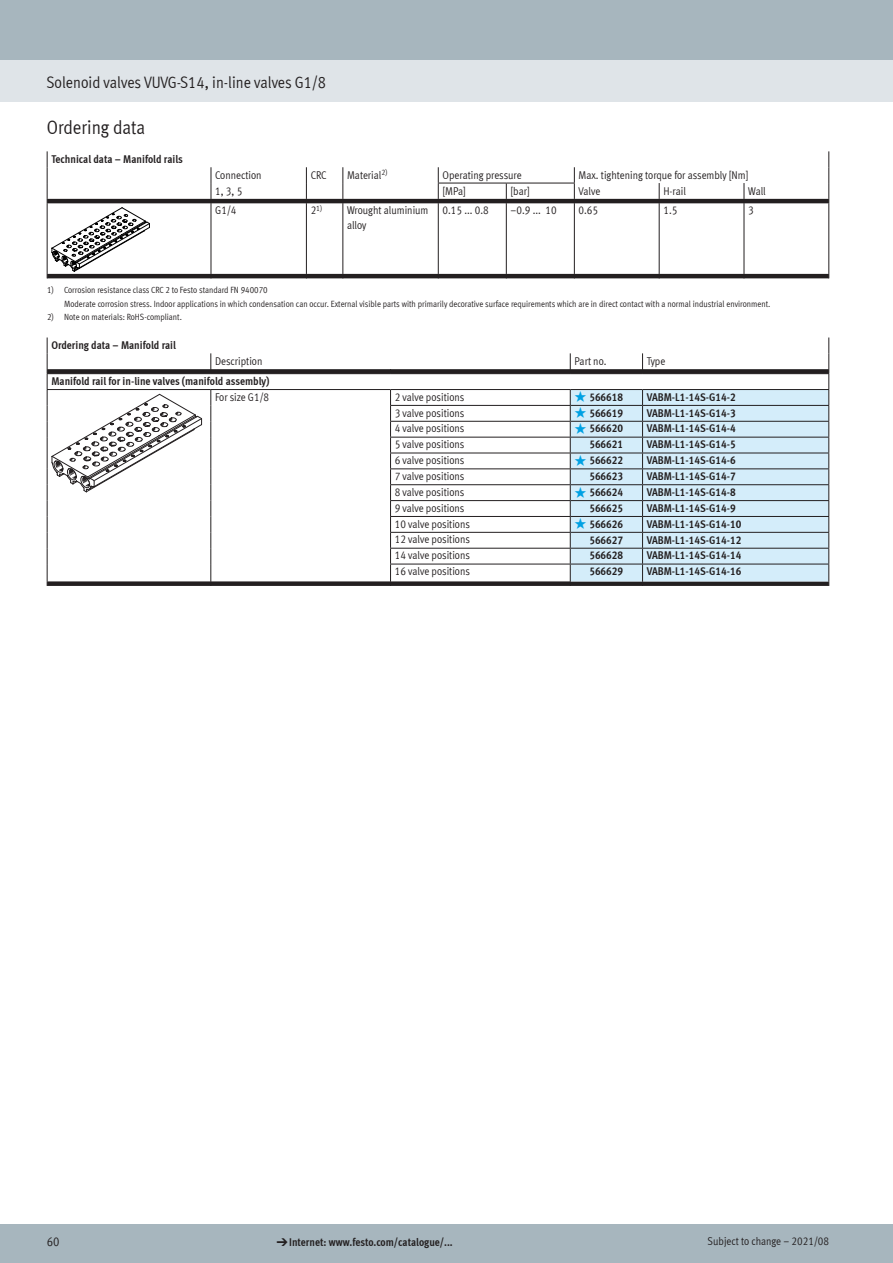
<style>
.page{position:relative;width:893px;height:1263px;background:#fff}
.page>*{position:absolute;margin:0;border:0;box-sizing:border-box;transform-origin:0 0}
.t1{font:19.5px "Meta Cond LF";color:#231f20}
.t2{font:16.5px "Meta Cond LF";color:#231f20}
.t3{font:12.75px "Meta Cond LF";color:#231f20}
.t4{font:700 11.25px "Meta Cond LF";color:#231f20}
.t5{font:11.25px/15px "Meta Cond LF";color:#231f20}
.t6{font:9px/13.5px "Meta Cond LF";color:#231f20}
.s1{font-family:"Meto Pict 182";font-weight:400;color:#00a1e3}
.s2{font-family:"Meto Pict 182";font-weight:400}
</style>
<div class="page">
<div style="left:0;top:1225px;width:893px;height:38px;background:#a7b6be"></div>
<div style="left:0;top:60px;width:893px;height:42px;background:#dfe4e8"></div>
<div style="left:0;top:0;width:893px;height:60px;background:#a7b6be"></div>
<svg style="left:150px;top:199px;width:678px;height:79px"></svg>
<hr style="left:211px;top:203px;width:1px;height:71px;background:#231f20">
<hr style="left:306px;top:203px;width:1px;height:71px;background:#231f20">
<hr style="left:342px;top:203px;width:1px;height:71px;background:#231f20">
<hr style="left:438px;top:203px;width:1px;height:71px;background:#231f20">
<hr style="left:506px;top:203px;width:1px;height:71px;background:#231f20">
<hr style="left:574px;top:203px;width:1px;height:71px;background:#231f20">
<hr style="left:659px;top:203px;width:1px;height:71px;background:#231f20">
<hr style="left:744px;top:203px;width:1px;height:71px;background:#231f20">
<hr style="left:828px;top:203px;width:1px;height:71px;background:#231f20">
<hr style="left:438px;top:183px;width:68px;height:1px;background:#231f20">
<hr style="left:506px;top:183px;width:69px;height:1px;background:#231f20">
<svg style="left:211px;top:167px;width:1px;height:36px"></svg>
<svg style="left:306px;top:167px;width:1px;height:36px"></svg>
<svg style="left:342px;top:167px;width:1px;height:36px"></svg>
<svg style="left:438px;top:167px;width:1px;height:36px"></svg>
<svg style="left:506px;top:183px;width:1px;height:20px"></svg>
<svg style="left:574px;top:167px;width:1px;height:36px"></svg>
<svg style="left:659px;top:183px;width:1px;height:20px"></svg>
<svg style="left:744px;top:183px;width:1px;height:20px"></svg>
<svg style="left:828px;top:151px;width:1px;height:52px"></svg>
<svg style="left:47px;top:151px;width:103px;height:127px"></svg>
<svg style="left:202px;top:369px;width:626px;height:217px"></svg>
<div style="left:571px;top:390px;width:257px;height:191px;background:#d4edfa"></div>
<hr style="left:390px;top:405px;width:180px;height:1px;background:#231f20">
<hr style="left:570px;top:405px;width:73px;height:1px;background:#231f20">
<hr style="left:643px;top:405px;width:186px;height:1px;background:#231f20">
<hr style="left:390px;top:421px;width:180px;height:1px;background:#231f20">
<hr style="left:570px;top:421px;width:73px;height:1px;background:#231f20">
<hr style="left:643px;top:421px;width:186px;height:1px;background:#231f20">
<hr style="left:390px;top:437px;width:180px;height:1px;background:#231f20">
<hr style="left:570px;top:437px;width:73px;height:1px;background:#231f20">
<hr style="left:643px;top:437px;width:186px;height:1px;background:#231f20">
<hr style="left:390px;top:453px;width:180px;height:1px;background:#231f20">
<hr style="left:570px;top:453px;width:73px;height:1px;background:#231f20">
<hr style="left:643px;top:453px;width:186px;height:1px;background:#231f20">
<hr style="left:390px;top:468px;width:180px;height:1px;background:#231f20">
<hr style="left:570px;top:468px;width:73px;height:1px;background:#231f20">
<hr style="left:643px;top:468px;width:186px;height:1px;background:#231f20">
<hr style="left:390px;top:484px;width:180px;height:1px;background:#231f20">
<hr style="left:570px;top:484px;width:73px;height:1px;background:#231f20">
<hr style="left:643px;top:484px;width:186px;height:1px;background:#231f20">
<hr style="left:390px;top:500px;width:180px;height:1px;background:#231f20">
<hr style="left:570px;top:500px;width:73px;height:1px;background:#231f20">
<hr style="left:643px;top:500px;width:186px;height:1px;background:#231f20">
<hr style="left:390px;top:516px;width:180px;height:1px;background:#231f20">
<hr style="left:570px;top:516px;width:73px;height:1px;background:#231f20">
<hr style="left:643px;top:516px;width:186px;height:1px;background:#231f20">
<hr style="left:390px;top:532px;width:180px;height:1px;background:#231f20">
<hr style="left:570px;top:532px;width:73px;height:1px;background:#231f20">
<hr style="left:643px;top:532px;width:186px;height:1px;background:#231f20">
<hr style="left:390px;top:548px;width:180px;height:1px;background:#231f20">
<hr style="left:570px;top:548px;width:73px;height:1px;background:#231f20">
<hr style="left:643px;top:548px;width:186px;height:1px;background:#231f20">
<hr style="left:390px;top:564px;width:180px;height:1px;background:#231f20">
<hr style="left:570px;top:564px;width:73px;height:1px;background:#231f20">
<hr style="left:643px;top:564px;width:186px;height:1px;background:#231f20">
<svg style="left:210px;top:353px;width:1px;height:20px"></svg>
<svg style="left:570px;top:353px;width:1px;height:20px"></svg>
<svg style="left:642px;top:353px;width:1px;height:20px"></svg>
<hr style="left:211px;top:389px;width:180px;height:1px;background:#231f20">
<hr style="left:391px;top:389px;width:179px;height:1px;background:#231f20">
<hr style="left:570px;top:389px;width:73px;height:1px;background:#231f20">
<hr style="left:643px;top:389px;width:186px;height:1px;background:#231f20">
<hr style="left:47px;top:373px;width:164px;height:1px;background:#231f20">
<hr style="left:211px;top:373px;width:180px;height:1px;background:#231f20">
<hr style="left:391px;top:373px;width:179px;height:1px;background:#231f20">
<hr style="left:570px;top:373px;width:73px;height:1px;background:#231f20">
<hr style="left:643px;top:373px;width:186px;height:1px;background:#231f20">
<hr style="left:47px;top:389px;width:164px;height:1px;background:#231f20">
<svg style="left:210px;top:390px;width:1px;height:196px"></svg>
<svg style="left:390px;top:390px;width:1px;height:196px"></svg>
<svg style="left:570px;top:390px;width:1px;height:196px"></svg>
<svg style="left:642px;top:390px;width:1px;height:196px"></svg>
<svg style="left:828px;top:337px;width:1px;height:249px"></svg>
<svg style="left:47px;top:337px;width:155px;height:249px"></svg>
<h2 class="t2" style="left:46px;top:72px;width:281px">Solenoid valves VUVG-S14, in-line valves G1/8</h2>
<h1 class="t1" style="left:47px;top:116px;width:100px">Ordering data</h1>
<p class="t4" style="left:51px;top:152px;width:133px">Technical data – Manifold rails</p>
<p class="t5" style="left:215px;top:167px;width:48px">Connection</p>
<p class="t5" style="left:311px;top:167px;width:18px">CRC</p>
<p class="t5" style="left:347px;top:167px;width:42px">Material<sup>2)</sup></p>
<p class="t5" style="left:442px;top:167px;width:81px">Operating pressure</p>
<p class="t5" style="left:579px;top:167px;width:171px">Max. tightening torque for assembly [Nm]</p>
<p class="t5" style="left:215px;top:183px;width:29px">1, 3, 5</p>
<p class="t5" style="left:442px;top:183px;width:25px">[MPa]</p>
<p class="t5" style="left:511px;top:183px;width:21px">[bar]</p>
<p class="t5" style="left:579px;top:183px;width:23px">Valve</p>
<p class="t5" style="left:663px;top:183px;width:24px">H-rail</p>
<p class="t5" style="left:748px;top:183px;width:19px">Wall</p>
<p class="t5" style="left:215px;top:203px;width:23px">G1/4</p>
<p class="t5" style="left:347px;top:203px;width:83px;text-indent:-36px">2<sup>1)</sup> Wrought aluminium alloy</p>
<p class="t5" style="left:443px;top:203px;width:48px">0.15 ... 0.8</p>
<p class="t5" style="left:511px;top:203px;width:48px">–0.9 ... 10</p>
<p class="t5" style="left:579px;top:203px;width:21px">0.65</p>
<p class="t5" style="left:663px;top:203px;width:15px">1.5</p>
<p class="t5" style="left:748px;top:203px;width:7px">3</p>
<p class="t6" style="left:64px;top:283px;width:708px;text-indent:-17px">1) Corrosion resistance class CRC 2 to Festo standard FN 940070<br>Moderate corrosion stress. Indoor applications in which condensation can occur. External visible parts with primarily decorative surface requirements which are in direct contact with a normal industrial environment.</p>
<p class="t6" style="left:47px;top:310px;width:136px">2) Note on materials: RoHS-compliant.</p>
<p class="t4" style="left:51px;top:338px;width:126px">Ordering data – Manifold rail</p>
<p class="t5" style="left:215px;top:353px;width:49px">Description</p>
<p class="t5" style="left:574px;top:353px;width:33px">Part no.</p>
<p class="t5" style="left:647px;top:353px;width:20px">Type</p>
<p class="t4" style="left:51px;top:374px;width:219px">Manifold rail for in-line valves (manifold assembly)</p>
<p class="t5" style="left:215px;top:389px;width:56px">For size G1/8</p>
<p class="t5" style="left:395px;top:389px;width:71px">2 valve positions</p>
<p class="t4" style="left:574px;top:390px;width:50px"><span class="s1">q</span>566618</p>
<p class="t4" style="left:647px;top:390px;width:90px">VABM-L1-14S-G14-2</p>
<p class="t5" style="left:395px;top:405px;width:71px">3 valve positions</p>
<p class="t4" style="left:574px;top:405px;width:50px"><span class="s1">q</span>566619</p>
<p class="t4" style="left:647px;top:405px;width:90px">VABM-L1-14S-G14-3</p>
<p class="t5" style="left:395px;top:421px;width:71px">4 valve positions</p>
<p class="t4" style="left:574px;top:421px;width:50px"><span class="s1">q</span>566620</p>
<p class="t4" style="left:647px;top:421px;width:90px">VABM-L1-14S-G14-4</p>
<p class="t5" style="left:395px;top:436px;width:71px">5 valve positions</p>
<p class="t4" style="left:589px;top:437px;width:35px">566621</p>
<p class="t4" style="left:647px;top:437px;width:90px">VABM-L1-14S-G14-5</p>
<p class="t5" style="left:395px;top:452px;width:71px">6 valve positions</p>
<p class="t4" style="left:574px;top:453px;width:50px"><span class="s1">q</span>566622</p>
<p class="t4" style="left:647px;top:453px;width:90px">VABM-L1-14S-G14-6</p>
<p class="t5" style="left:395px;top:468px;width:71px">7 valve positions</p>
<p class="t4" style="left:589px;top:469px;width:35px">566623</p>
<p class="t4" style="left:647px;top:469px;width:90px">VABM-L1-14S-G14-7</p>
<p class="t5" style="left:395px;top:484px;width:71px">8 valve positions</p>
<p class="t4" style="left:574px;top:485px;width:50px"><span class="s1">q</span>566624</p>
<p class="t4" style="left:647px;top:485px;width:90px">VABM-L1-14S-G14-8</p>
<p class="t5" style="left:395px;top:500px;width:71px">9 valve positions</p>
<p class="t4" style="left:589px;top:501px;width:35px">566625</p>
<p class="t4" style="left:647px;top:501px;width:90px">VABM-L1-14S-G14-9</p>
<p class="t5" style="left:395px;top:516px;width:77px">10 valve positions</p>
<p class="t4" style="left:574px;top:517px;width:50px"><span class="s1">q</span>566626</p>
<p class="t4" style="left:647px;top:517px;width:96px">VABM-L1-14S-G14-10</p>
<p class="t5" style="left:395px;top:532px;width:77px">12 valve positions</p>
<p class="t4" style="left:589px;top:532px;width:35px">566627</p>
<p class="t4" style="left:647px;top:532px;width:96px">VABM-L1-14S-G14-12</p>
<p class="t5" style="left:395px;top:547px;width:77px">14 valve positions</p>
<p class="t4" style="left:589px;top:548px;width:35px">566628</p>
<p class="t4" style="left:647px;top:548px;width:96px">VABM-L1-14S-G14-14</p>
<p class="t5" style="left:395px;top:563px;width:77px">16 valve positions</p>
<p class="t4" style="left:589px;top:564px;width:35px">566629</p>
<p class="t4" style="left:647px;top:564px;width:96px">VABM-L1-14S-G14-16</p>
<p class="t3" style="left:47px;top:1234px;width:14px">60</p>
<p class="t4" style="left:276px;top:1235px;width:178px"><span class="s2">d</span>Internet: www.festo.com/catalogue/...</p>
<p class="t5" style="left:708px;top:1233px;width:123px">Subject to change – 2021/08</p>
</div>
